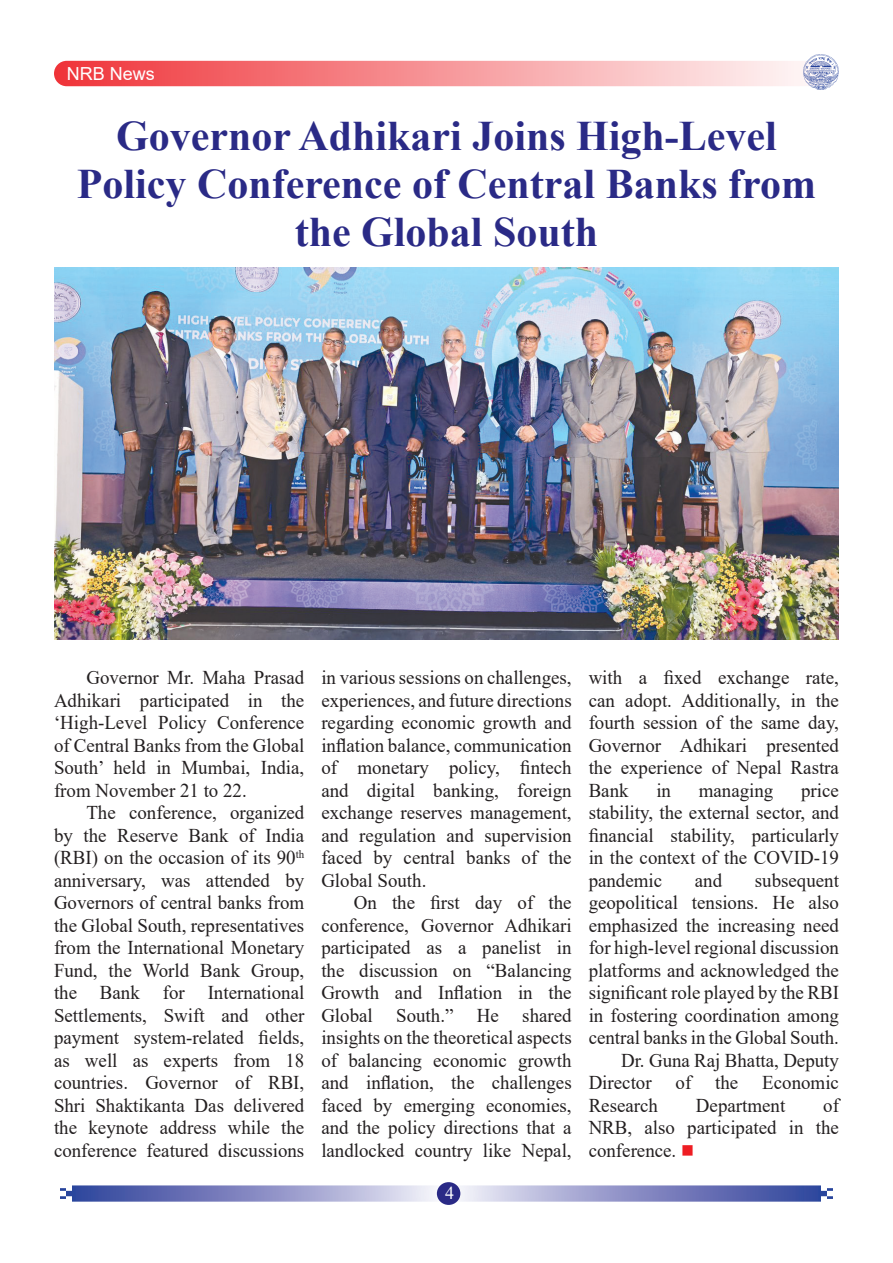
<style>
.page{position:relative;width:893px;height:1263px;background:#fff}
.page>*{position:absolute;margin:0;border:0;box-sizing:border-box;transform-origin:0 0}
.Heading{font:700 42px/48px "Times New Roman";color:#2a2a86;text-align:center}
.Body_Text{font:19.5px/22.5px "Times New Roman";color:#231f20;text-align:justify}
.t1{font:18px "Arial";color:#fff}
.t2{font:18px "Times New Roman";color:#fff}
.s1{color:#ee1d23}
</style>
<div class="page">
<div style="left:54px;top:61px;width:782px;height:25px;background:linear-gradient(to right,#ef3338,#fefdfd);border-radius:13px"></div>
<svg style="left:60px;top:1185px;width:773px;height:17px;background:#9197c9"></svg>
<div style="left:437px;top:1182px;width:23px;height:23px;background:#2a2a86;border-radius:50%"></div>
<svg style="left:803px;top:54px;width:36px;height:36px"></svg>
<img style="left:54px;top:268px;width:785px;height:371px">
<p class="t1" style="left:67px;top:62px;width:90px">NRB News</p>
<p class="Heading" style="left:77px;top:111px;width:741px">Governor Adhikari Joins High-Level<br>Policy Conference of Central Banks from the Global South</p>
<p class="Body_Text" style="left:54px;top:666px;width:252px;text-indent:32px">Governor Mr. Maha Prasad Adhikari participated in the ‘High-Level Policy Conference of Central Banks from the Global South’ held in Mumbai, India, from November 21 to 22.</p>
<p class="Body_Text" style="left:54px;top:801px;width:252px;text-indent:32px">The conference, organized by the Reserve Bank of India (RBI) on the occasion of its 90<sup>th </sup>anniversary, was attended by Governors of central banks from the Global South, representatives from the International Monetary Fund, the World Bank Group, the Bank for International Settlements, Swift and other payment system-related fields, as well as experts from 18 countries. Governor of RBI, Shri Shaktikanta Das delivered the keynote address while the conference featured discussions</p>
<p class="Body_Text" style="left:321px;top:666px;width:252px">in various sessions on challenges, experiences, and future directions regarding economic growth and inflation balance, communication of monetary policy, fintech and digital banking, foreign exchange reserves management, and regulation and supervision faced by central banks of the Global South.</p>
<p class="Body_Text" style="left:321px;top:891px;width:252px;text-indent:32px">On the first day of the conference, Governor Adhikari participated as a panelist in the discussion on “Balancing Growth and Inflation in the Global South.” He shared insights on the theoretical aspects of balancing economic growth and inflation, the challenges faced by emerging economies, and the policy directions that a landlocked country like Nepal,</p>
<p class="t2" style="left:445px;top:1180px;width:10px">4</p>
<p class="Body_Text" style="left:589px;top:666px;width:252px">with a fixed exchange rate, can adopt. Additionally, in the fourth session of the same day, Governor Adhikari presented the experience of Nepal Rastra Bank</p>
<p class="Body_Text" style="left:589px;top:778px;width:252px;text-indent:212px">price stability, the external sector, and financial stability, particularly in the context of the COVID-19 pandemic</p>
<p class="Body_Text" style="left:656px;top:778px;width:16px">in</p>
<p class="Body_Text" style="left:699px;top:778px;width:76px">managing</p>
<p class="Body_Text" style="left:589px;top:868px;width:252px;text-indent:166px">subsequent geopolitical tensions. He also emphasized the increasing need for high-level regional discussion platforms and acknowledged the significant role played by the RBI in fostering coordination among central banks in the Global South.</p>
<p class="Body_Text" style="left:589px;top:1048px;width:252px;text-indent:32px">Dr. Guna Raj Bhatta, Deputy Director of the Economic Research</p>
<p class="Body_Text" style="left:695px;top:868px;width:29px">and</p>
<p class="Body_Text" style="left:589px;top:1093px;width:252px;text-indent:235px">of NRB, also participated in the conference. <span class="s1">■</span></p>
<p class="Body_Text" style="left:696px;top:1093px;width:91px">Department</p>
</div>
